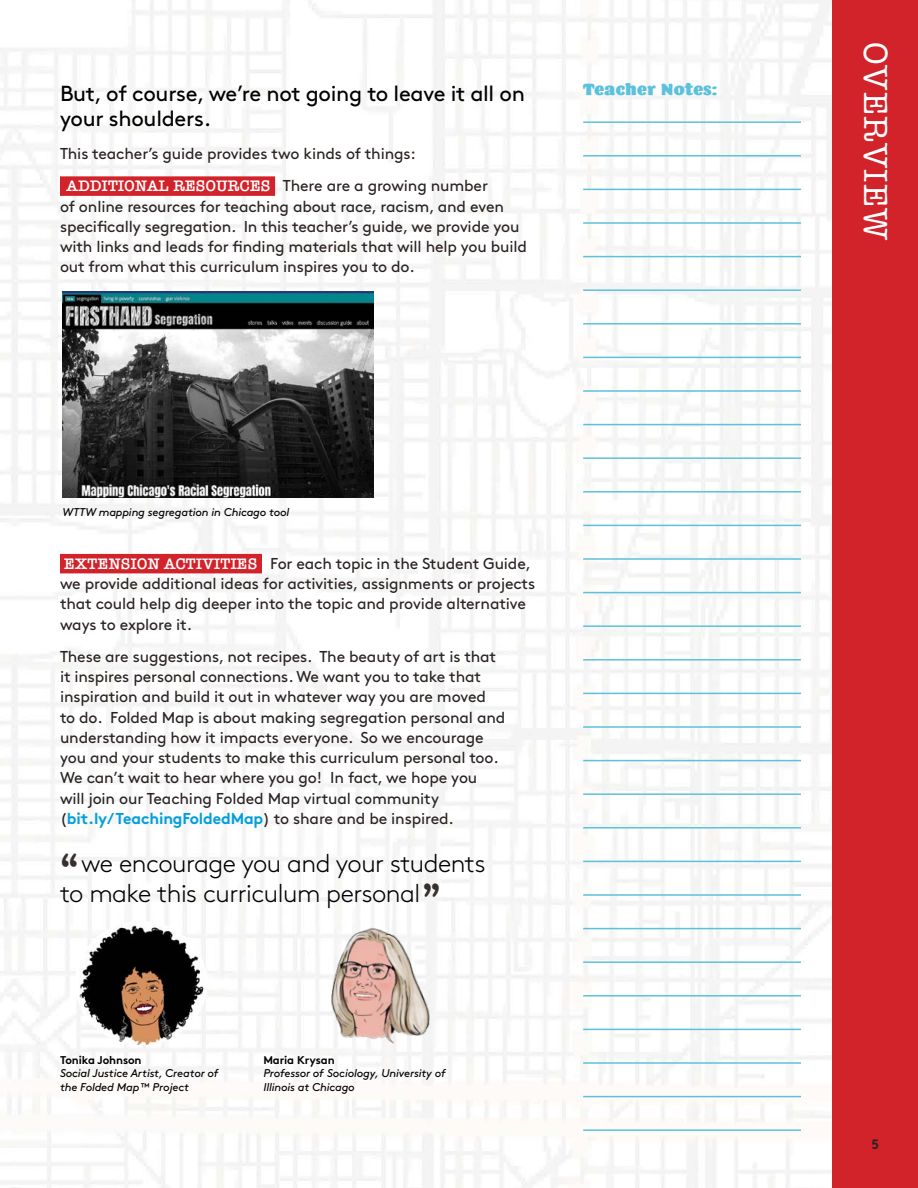
<style>
.page{position:relative;width:918px;height:1188px;background:#fff}
.page>*{position:absolute;margin:0;border:0;box-sizing:border-box;transform-origin:0 0}
.t1{font:34.5px "American Typewriter";letter-spacing:.04em;color:#fff}
.t2{font:300 25.5px/30px "Brown";letter-spacing:-.02em;color:#000}
.t3{font:21.75px/25.5px "Brown Regular Alt";letter-spacing:-.015em;color:#000}
.t4{font:16.5px "Barricada Pro";letter-spacing:.03em;color:#5cc1dd}
.t5{font:15.75px/20.2px "Brown Regular Alt";letter-spacing:-.01em;color:#282220}
.t6{font:700 15.75px "Brown";letter-spacing:-.01em;color:#009fdb}
.t7{font:700 13.5px "Brown";color:#282220}
.t8{font:italic 11.25px/13.5px "Brown";letter-spacing:-.015em;color:#000}
.t9{font:700 11.25px "Brown";letter-spacing:-.01em;color:#000}
.s1{font-family:"American Typewriter";font-weight:600;color:#fff}
.s2{font-family:"Brown Regular Alt";font-weight:400;color:#282220}
.s3{font-family:"American Typewriter";font-weight:700;font-size:31.5px;color:#362f2d}
</style>
<div class="page">
<img style="left:0;top:0;width:832px;height:1188px">
<div style="left:832px;top:0;width:86px;height:1188px;background:#d2232a"></div>
<div style="left:60px;top:176px;width:215px;height:20px;background:#d2232a"></div>
<div style="left:60px;top:554px;width:202px;height:19px;background:#d2232a"></div>
<hr style="left:583px;top:121px;width:218px;height:2px;background:#5cc1dd">
<hr style="left:583px;top:155px;width:218px;height:2px;background:#5cc1dd">
<hr style="left:583px;top:189px;width:218px;height:1px;background:#5cc1dd">
<hr style="left:583px;top:222px;width:218px;height:2px;background:#5cc1dd">
<hr style="left:583px;top:256px;width:218px;height:1px;background:#5cc1dd">
<hr style="left:583px;top:289px;width:218px;height:2px;background:#5cc1dd">
<hr style="left:583px;top:323px;width:218px;height:2px;background:#5cc1dd">
<hr style="left:583px;top:357px;width:218px;height:1px;background:#5cc1dd">
<hr style="left:583px;top:390px;width:218px;height:2px;background:#5cc1dd">
<hr style="left:583px;top:424px;width:218px;height:1px;background:#5cc1dd">
<hr style="left:583px;top:457px;width:218px;height:2px;background:#5cc1dd">
<hr style="left:583px;top:491px;width:218px;height:2px;background:#5cc1dd">
<hr style="left:583px;top:525px;width:218px;height:1px;background:#5cc1dd">
<hr style="left:583px;top:558px;width:218px;height:2px;background:#5cc1dd">
<hr style="left:583px;top:592px;width:218px;height:1px;background:#5cc1dd">
<hr style="left:583px;top:625px;width:218px;height:2px;background:#5cc1dd">
<hr style="left:583px;top:659px;width:218px;height:2px;background:#5cc1dd">
<hr style="left:583px;top:693px;width:218px;height:1px;background:#5cc1dd">
<hr style="left:583px;top:726px;width:218px;height:2px;background:#5cc1dd">
<hr style="left:583px;top:760px;width:218px;height:1px;background:#5cc1dd">
<hr style="left:583px;top:793px;width:218px;height:2px;background:#5cc1dd">
<hr style="left:583px;top:827px;width:218px;height:2px;background:#5cc1dd">
<hr style="left:583px;top:861px;width:218px;height:1px;background:#5cc1dd">
<hr style="left:583px;top:894px;width:218px;height:2px;background:#5cc1dd">
<hr style="left:583px;top:928px;width:218px;height:1px;background:#5cc1dd">
<hr style="left:583px;top:961px;width:218px;height:2px;background:#5cc1dd">
<hr style="left:583px;top:995px;width:218px;height:2px;background:#5cc1dd">
<hr style="left:583px;top:1029px;width:218px;height:1px;background:#5cc1dd">
<hr style="left:583px;top:1062px;width:218px;height:2px;background:#5cc1dd">
<hr style="left:583px;top:1096px;width:218px;height:1px;background:#5cc1dd">
<hr style="left:583px;top:1129px;width:218px;height:2px;background:#5cc1dd">
<img style="left:62px;top:292px;width:311px;height:205px">
<img style="left:321px;top:922px;width:116px;height:129px">
<img style="left:75px;top:921px;width:132px;height:124px">
<h3 class="t3" style="left:60px;top:79px;width:467px">But, of course, we’re not going to leave it all on your shoulders.</h3>
<p class="t5" style="left:66px;top:136px;width:423px;line-height:32.2px;text-indent:-6px">This teacher’s guide provides two kinds of things:<br><span class="s1">ADDITIONAL RESOURCES</span> There are a growing number</p>
<p class="t5" style="left:60px;top:195px;width:469px">of online resources for teaching about race, racism, and even specifically segregation. In this teacher’s guide, we provide you with links and leads for finding materials that will help you build out from what this curriculum inspires you to do.</p>
<p class="t4" style="left:583px;top:80px;width:135px">Teacher Notes:</p>
<p class="t8" style="left:62px;top:504px;width:229px">WTTW mapping segregation in Chicago tool</p>
<p class="t5" style="left:60px;top:552px;width:477px"><span class="s1">EXTENSION ACTIVITIES</span> For each topic in the Student Guide, we provide additional ideas for activities, assignments or projects that could help dig deeper into the topic and provide alternative ways to explore it.</p>
<p class="t5" style="left:60px;top:645px;width:447px">These are suggestions, not recipes. The beauty of art is that it inspires personal connections. We want you to take that inspiration and build it out in whatever way you are moved<br>to do. Folded Map is about making segregation personal and understanding how it impacts everyone. So we encourage you and your students to make this curriculum personal too.<br>We can’t wait to hear where you go! In fact, we hope you will join our Teaching Folded Map virtual community</p>
<p class="t6" style="left:60px;top:806px;width:395px"><span class="s2">(</span>bit.ly/TeachingFoldedMap<span class="s2">) to share and be inspired.</span></p>
<h2 class="t2" style="left:60px;top:846px;width:427px"><span class="s3">“</span>we encourage you and your students to make this curriculum personal<span class="s3">”</span></h2>
<p class="t9" style="left:60px;top:1051px;width:83px">Tonika Johnson</p>
<p class="t8" style="left:60px;top:1066px;width:160px">Social Justice Artist, Creator of the Folded Map™ Project</p>
<p class="t9" style="left:263px;top:1051px;width:73px">Maria Krysan</p>
<p class="t8" style="left:263px;top:1066px;width:184px">Professor of Sociology, University of<br>Illinois at Chicago</p>
<h1 class="t1" style="left:902px;top:42px;width:200px;rotate:90deg">OVERVIEW</h1>
<p class="t7" style="left:871px;top:1133px;width:9px">5</p>
</div>
